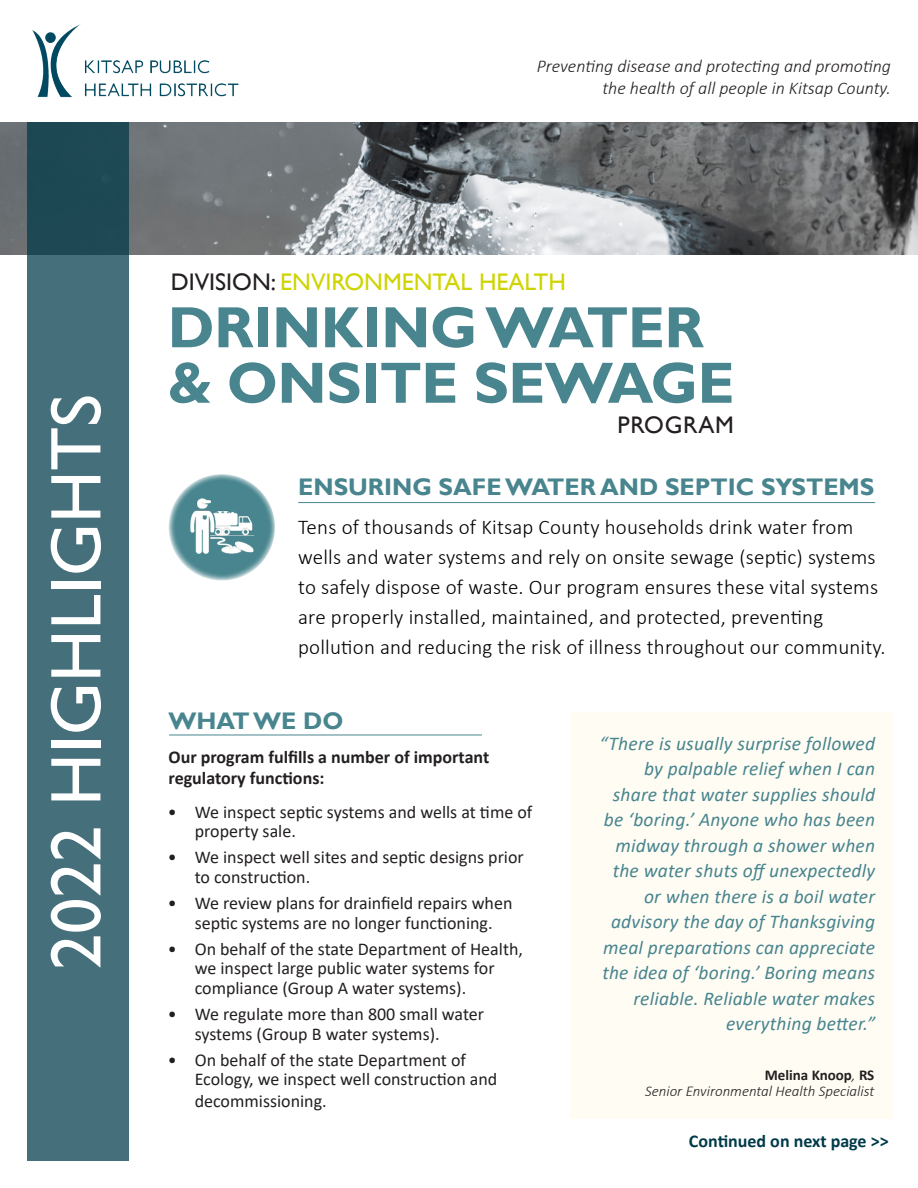
<style>
.page{position:relative;width:918px;height:1188px;background:#fff}
.page>*{position:absolute;margin:0;border:0;box-sizing:border-box;transform-origin:0 0}
.t1{font:72px "Gill Sans";color:#fff}
.t2{font:700 58.5px "Gill Sans";letter-spacing:-.01em;color:#48858e}
.t3{font:700 24px "Gill Sans";color:#48858e}
.t4{font:24px "Gill Sans";color:#cfd400}
.t5{font:24px "Gill Sans";letter-spacing:.03em;color:#231f20}
.t6{font:300 21px/30px "Calibri";letter-spacing:.01em;color:#000}
.t7{font:italic 19.5px/25.5px "Calibri";letter-spacing:.01em;color:#48858e;text-align:right}
.t8{font:18px/19.5px "Calibri";color:#231f20}
.t9{font:italic 300 18px/21.6px "Calibri";color:#231f20;text-align:right}
.t10{font:700 18px/21.6px "Calibri";color:#231f20}
.t11{font:700 18px "Calibri";color:#003a49}
.t12{font:italic 300 15px "Calibri";color:#231f20}
.t13{font:700 15px "Calibri";color:#231f20}
.s1{color:#231f20}
.s2{font-weight:300;font-style:italic}
</style>
<div class="page">
<img style="left:0;top:122px;width:918px;height:132px">
<img style="left:33px;top:24px;width:206px;height:74px">
<svg style="left:27px;top:122px;width:101px;height:1039px;background:#3f6a75"></svg>
<svg style="left:169px;top:474px;width:106px;height:107px;background:#699ba2"></svg>
<img style="left:181px;top:493px;width:75px;height:71px">
<hr style="left:169px;top:735px;width:313px;height:1px;background:#48858e">
<hr style="left:298px;top:502px;width:577px;height:1px;background:#48858e">
<div style="left:571px;top:713px;width:322px;height:406px;background:#fffcf4"></div>
<p class="t9" style="left:537px;top:55px;width:356px">Preventing disease and protecting and promoting the health of all people in Kitsap County.</p>
<p class="t1" style="left:34px;top:970px;width:577px;rotate:-90deg">2022 HIGHLIGHTS</p>
<p class="t4" style="left:171px;top:268px;width:397px"><span class="s1">DIVISION:</span> ENVIRONMENTAL HEALTH</p>
<p class="t2" style="left:168px;top:292px;width:538px">DRINKING WATER</p>
<p class="t2" style="left:168px;top:348px;width:568px">&amp; ONSITE SEWAGE</p>
<p class="t5" style="left:617px;top:411px;width:118px">PROGRAM</p>
<p class="t3" style="left:298px;top:473px;width:578px">ENSURING SAFE WATER AND SEPTIC SYSTEMS</p>
<p class="t6" style="left:298px;top:512px;width:589px">Tens of thousands of Kitsap County households drink water from wells and water systems and rely on onsite sewage (septic) systems to safely dispose of waste. Our program ensures these vital systems are properly installed, maintained, and protected, preventing pollution and reducing the risk of illness throughout our community.</p>
<p class="t3" style="left:169px;top:707px;width:176px">WHAT WE DO</p>
<p class="t10" style="left:169px;top:746px;width:322px">Our program fulfills a number of important regulatory functions:</p>
<p class="t8" style="left:195px;top:802px;width:339px;text-indent:-27px">• We inspect septic systems and wells at time of property sale.</p>
<p class="t8" style="left:195px;top:847px;width:331px;text-indent:-27px">• We inspect well sites and septic designs prior to construction.</p>
<p class="t8" style="left:168px;top:893px;width:346px;text-align:center">• We review plans for drainfield repairs when septic systems are no longer functioning.</p>
<p class="t8" style="left:195px;top:939px;width:330px;text-indent:-27px">• On behalf of the state Department of Health, we inspect large public water systems for compliance (Group A water systems).</p>
<p class="t8" style="left:195px;top:1004px;width:291px;text-indent:-27px">• We regulate more than 800 small water systems (Group B water systems).</p>
<p class="t8" style="left:195px;top:1050px;width:304px;text-indent:-27px">• On behalf of the state Department of<br>Ecology, we inspect well construction and</p>
<p class="t8" style="left:195px;top:1091px;width:133px">decommissioning.</p>
<p class="t7" style="left:599px;top:730px;width:277px">“There is usually surprise followed by palpable relief when I can share that water supplies should be ‘boring.’ Anyone who has been midway through a shower when the water shuts off unexpectedly or when there is a boil water advisory the day of Thanksgiving meal preparations can appreciate the idea of ‘boring.’ Boring means reliable. Reliable water makes everything better.”</p>
<p class="t13" style="left:765px;top:1064px;width:111px">Melina Knoop<span class="s2">,</span> RS</p>
<p class="t12" style="left:645px;top:1082px;width:231px">Senior Environmental Health Specialist</p>
<p class="t11" style="left:689px;top:1129px;width:201px">Continued on next page &gt;&gt;</p>
</div>
